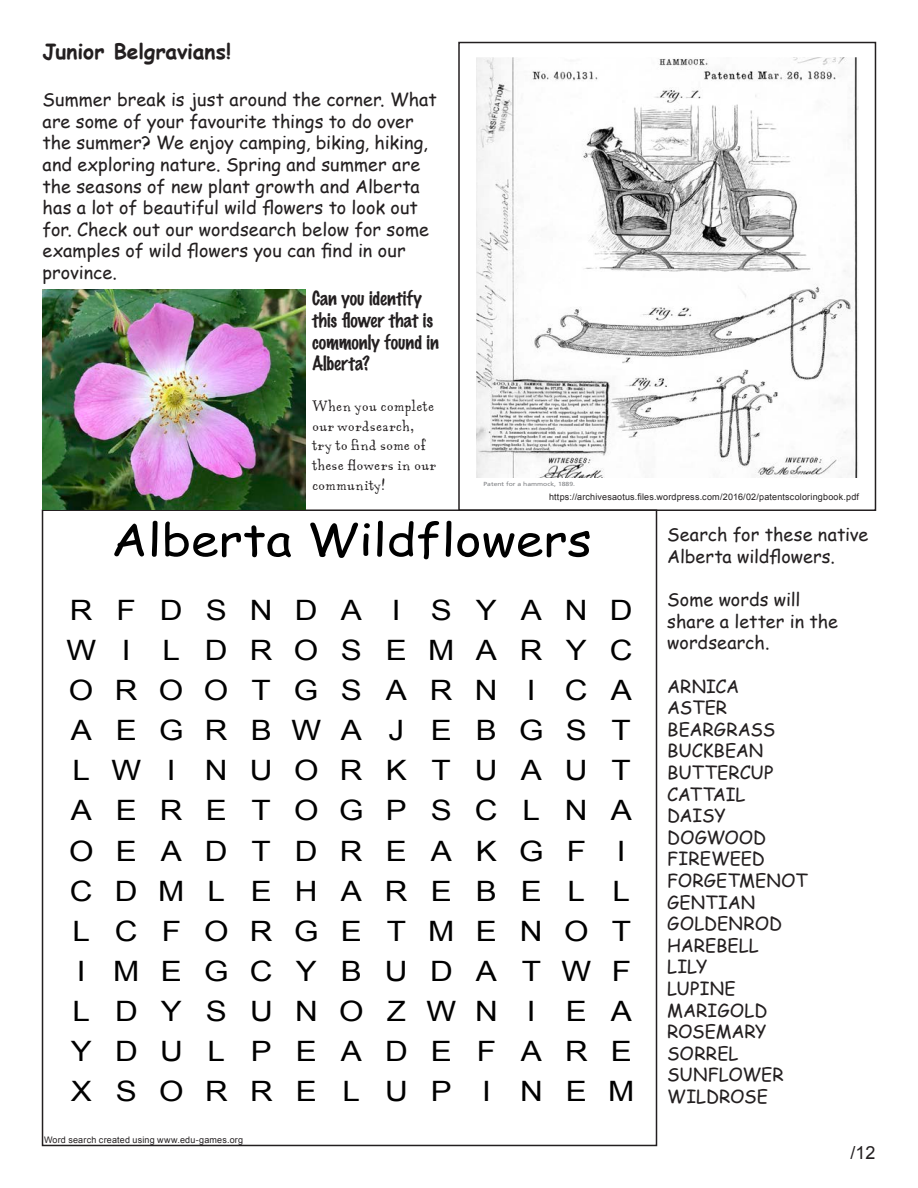
<style>
.page{position:relative;width:918px;height:1188px;background:#fff}
.page>*{position:absolute;margin:0;border:0;box-sizing:border-box;transform-origin:0 0}
.t1{font:44.7px "Comic Sans MS";color:#000;scale:1.12 1}
.t2{font:32.1px "Comic Sans MS";color:#000;scale:1.12 1}
.t3{font:28.05px/40px "Arial";letter-spacing:.735em;color:#000;text-align:center;scale:1.12 1}
.Body_Basic{font:700 21px "Comic Sans MS";color:#231f20}
.Body_Basic-2{font:18px/21.6px "Comic Sans MS";color:#231f20}
.Body_Basic-3{font:100 18px/21.6px "Marker Felt";color:#231f20}
.t4{font:18px "Arial";color:#231f20}
.Body_Basic-4{font:16.5px/19.8px "Aunt Mildred MVB Rg OSF";letter-spacing:.005em;color:#231f20}
.Body_Basic-5{font:9px "Arial";letter-spacing:.02em;color:#231f20}
.t5{font:5.85px "Frutiger";color:#808285;scale:1.15 1}
</style>
<div class="page">
<svg style="left:476px;top:57px;width:383px;height:421px"></svg>
<div style="left:458px;top:42px;width:418px;height:469px;border:2px solid #231f20"></div>
<img style="left:43px;top:289px;width:263px;height:220px">
<p class="Body_Basic" style="left:43px;top:36px;width:190px">Junior Belgravians!</p>
<p class="Body_Basic-2" style="left:43px;top:88px;width:396px">Summer break is just around the corner. What are some of your favourite things to do over the summer? We enjoy camping, biking, hiking, and exploring nature. Spring and summer are the seasons of new plant growth and Alberta has a lot of beautiful wild flowers to look out for. Check out our wordsearch below for some examples of wild flowers you can find in our province.</p>
<p class="Body_Basic-3" style="left:312px;top:288px;width:129px">Can you identify this flower that is commonly found in<br>Alberta?</p>
<p class="Body_Basic-4" style="left:312px;top:396px;width:126px">When you complete our wordsearch, try to find some of these flowers in our community!</p>
<p class="t2" style="left:249px;top:450px;width:185px">word search</p>
<p class="t1" style="left:111px;top:507px;width:431px">Alberta Wildflowers</p>
<p class="t5" style="left:483px;top:480px;width:81px">Patent for a hammock, 1889.</p>
<p class="Body_Basic-5" style="left:549px;top:491px;width:312px">https://archivesaotus.files.wordpress.com/2016/02/patentscoloringbook.pdf</p>
<p class="Body_Basic-2" style="left:667px;top:523px;width:203px">Search for these native<br>Alberta wildflowers.</p>
<p class="Body_Basic-2" style="left:667px;top:588px;width:172px">Some words will share a letter in the wordsearch.</p>
<p class="Body_Basic-2" style="left:667px;top:675px;width:74px">ARNICA</p>
<p class="Body_Basic-2" style="left:667px;top:696px;width:62px">ASTER</p>
<p class="Body_Basic-2" style="left:667px;top:718px;width:110px">BEARGRASS</p>
<p class="Body_Basic-2" style="left:667px;top:739px;width:98px">BUCKBEAN</p>
<p class="Body_Basic-2" style="left:667px;top:761px;width:108px">BUTTERCUP</p>
<p class="Body_Basic-2" style="left:667px;top:783px;width:80px">CATTAIL</p>
<p class="Body_Basic-2" style="left:667px;top:804px;width:60px">DAISY</p>
<p class="Body_Basic-2" style="left:667px;top:826px;width:101px">DOGWOOD</p>
<p class="Body_Basic-2" style="left:667px;top:847px;width:99px">FIREWEED</p>
<p class="Body_Basic-2" style="left:667px;top:869px;width:142px">FORGETMENOT</p>
<p class="Body_Basic-2" style="left:667px;top:891px;width:90px">GENTIAN</p>
<p class="Body_Basic-2" style="left:667px;top:912px;width:116px">GOLDENROD</p>
<p class="Body_Basic-2" style="left:667px;top:934px;width:93px">HAREBELL</p>
<p class="Body_Basic-2" style="left:667px;top:955px;width:42px">LILY</p>
<p class="Body_Basic-2" style="left:667px;top:977px;width:70px">LUPINE</p>
<p class="Body_Basic-2" style="left:667px;top:999px;width:102px">MARIGOLD</p>
<p class="Body_Basic-2" style="left:667px;top:1020px;width:101px">ROSEMARY</p>
<p class="Body_Basic-2" style="left:667px;top:1042px;width:73px">SORREL</p>
<p class="Body_Basic-2" style="left:667px;top:1063px;width:118px">SUNFLOWER</p>
<p class="Body_Basic-2" style="left:667px;top:1085px;width:102px">WILDROSE</p>
<p class="t3" style="left:66px;top:590px;width:509px">RFDSNDA I SYAND<br>WI LDROSEMARYC<br>OROOTGSARN I CA<br>AEGRBWA J EBGST<br>LWI NUORKTUAUT<br>AERETOGPSCLNA<br>OEADTDREAKGF I<br>CDMLEHAREBEL L<br>LCFORGETMENOT<br>I MEGCYBUDATWF<br>LDYSUNOZWN I EA<br>YDULPEADEFARE<br>XSORRELUP I NEM</p>
<p class="Body_Basic-5" style="left:44px;top:1134px;width:201px">Word search created using www.edu-games.org</p>
<p class="t4" style="left:850px;top:1140px;width:27px">/12</p>
</div>
